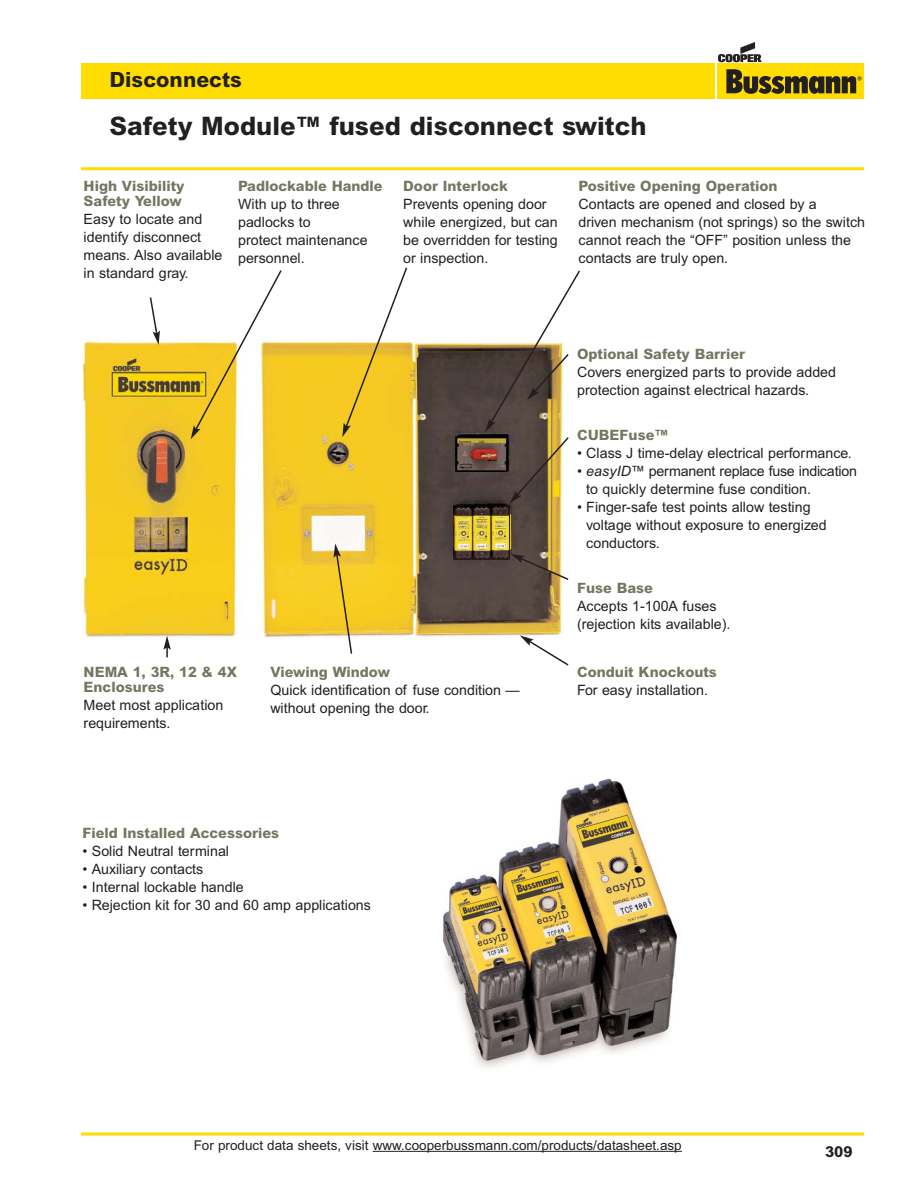
<style>
.page{position:relative;width:918px;height:1188px;background:#fff}
.page>*{position:absolute;margin:0;border:0;box-sizing:border-box;transform-origin:0 0}
.t1{font:800 25.5px "Arial";color:#231f20}
.t2{font:800 21px "Arial";color:#231f20}
.t3{font:800 15px "Arial";color:#231f20}
.t4{font:14.25px/18px "Arial";color:#231f20}
.t5{font:800 14.25px/15px "Arial";color:#757561}
.t6{font:13.5px "Arial";color:#231f20}
.s1{font-style:italic}
</style>
<div class="page">
<hr style="left:81px;top:167px;width:783px;height:3px;background:#fd0">
<svg style="left:373px;top:1151px;width:28px;height:1px"></svg>
<hr style="left:401px;top:1151px;width:281px;height:1px;background:#231f20">
<svg style="left:81px;top:1132px;width:783px;height:4px;background:#ffe53f"></svg>
<div style="left:81px;top:64px;width:633px;height:35px;background:#fd0"></div>
<div style="left:718px;top:64px;width:146px;height:35px;background:#fd0"></div>
<svg style="left:726px;top:69px;width:136px;height:25px"></svg>
<svg style="left:718px;top:42px;width:44px;height:20px"></svg>
<img style="left:82px;top:339px;width:481px;height:298px">
<img style="left:443px;top:778px;width:235px;height:290px">
<svg style="left:149px;top:297px;width:11px;height:48px"></svg>
<svg style="left:191px;top:270px;width:92px;height:169px"></svg>
<svg style="left:342px;top:267px;width:67px;height:170px"></svg>
<svg style="left:486px;top:270px;width:94px;height:234px"></svg>
<svg style="left:511px;top:554px;width:58px;height:27px;background:#82725a"></svg>
<svg style="left:520px;top:635px;width:49px;height:31px"></svg>
<svg style="left:334px;top:543px;width:19px;height:111px"></svg>
<svg style="left:163px;top:636px;width:8px;height:21px"></svg>
<img style="left:456px;top:437px;width:53px;height:35px">
<img style="left:454px;top:505px;width:56px;height:55px">
<h2 class="t2" style="left:110px;top:72px;width:134px">Disconnects</h2>
<h1 class="t1" style="left:110px;top:117px;width:539px">Safety Module™ fused disconnect switch</h1>
<p class="t5" style="left:84px;top:179px;width:102px">High Visibility<br>Safety Yellow</p>
<p class="t4" style="left:84px;top:211px;width:140px">Easy to locate and identify disconnect means. Also available in standard gray.</p>
<p class="t5" style="left:238px;top:179px;width:146px">Padlockable Handle</p>
<p class="t4" style="left:238px;top:196px;width:131px">With up to three padlocks to<br>protect maintenance personnel.</p>
<p class="t5" style="left:403px;top:179px;width:106px">Door Interlock</p>
<p class="t4" style="left:403px;top:196px;width:156px">Prevents opening door while energized, but can be overridden for testing or inspection.</p>
<p class="t5" style="left:579px;top:179px;width:201px">Positive Opening Operation</p>
<p class="t4" style="left:579px;top:196px;width:288px">Contacts are opened and closed by a<br>driven mechanism (not springs) so the switch cannot reach the “OFF” position unless the contacts are truly open.</p>
<p class="t5" style="left:84px;top:665px;width:155px">NEMA 1, 3R, 12 &amp; 4X<br>Enclosures</p>
<p class="t4" style="left:84px;top:697px;width:141px">Meet most application requirements.</p>
<p class="t5" style="left:270px;top:665px;width:121px">Viewing Window</p>
<p class="t4" style="left:270px;top:682px;width:251px">Quick identification of fuse condition — without opening the door.</p>
<p class="t5" style="left:577px;top:347px;width:170px">Optional Safety Barrier</p>
<p class="t4" style="left:577px;top:364px;width:261px">Covers energized parts to provide added protection against electrical hazards.</p>
<p class="t5" style="left:577px;top:429px;width:93px">CUBEFuse™</p>
<p class="t4" style="left:577px;top:446px;width:276px">• Class J time-delay electrical performance.</p>
<p class="t4" style="left:586px;top:464px;width:272px;text-indent:-9px">• <span class="s1">easyID</span>™ permanent replace fuse indication to quickly determine fuse condition.</p>
<p class="t4" style="left:586px;top:500px;width:242px;text-indent:-9px">• Finger-safe test points allow testing voltage without exposure to energized conductors.</p>
<p class="t5" style="left:577px;top:581px;width:77px">Fuse Base</p>
<p class="t4" style="left:577px;top:598px;width:155px">Accepts 1-100A fuses (rejection kits available).</p>
<p class="t5" style="left:577px;top:665px;width:141px">Conduit Knockouts</p>
<p class="t4" style="left:577px;top:682px;width:132px">For easy installation.</p>
<p class="t5" style="left:83px;top:826px;width:198px">Field Installed Accessories</p>
<p class="t4" style="left:83px;top:843px;width:148px">• Solid Neutral terminal</p>
<p class="t4" style="left:83px;top:861px;width:122px">• Auxiliary contacts</p>
<p class="t4" style="left:83px;top:879px;width:163px">• Internal lockable handle</p>
<p class="t4" style="left:83px;top:897px;width:290px">• Rejection kit for 30 and 60 amp applications</p>
<p class="t6" style="left:194px;top:1140px;width:490px">For product data sheets, visit www.cooperbussmann.com/products/datasheet.asp</p>
<p class="t3" style="left:825px;top:1146px;width:29px">309</p>
</div>
